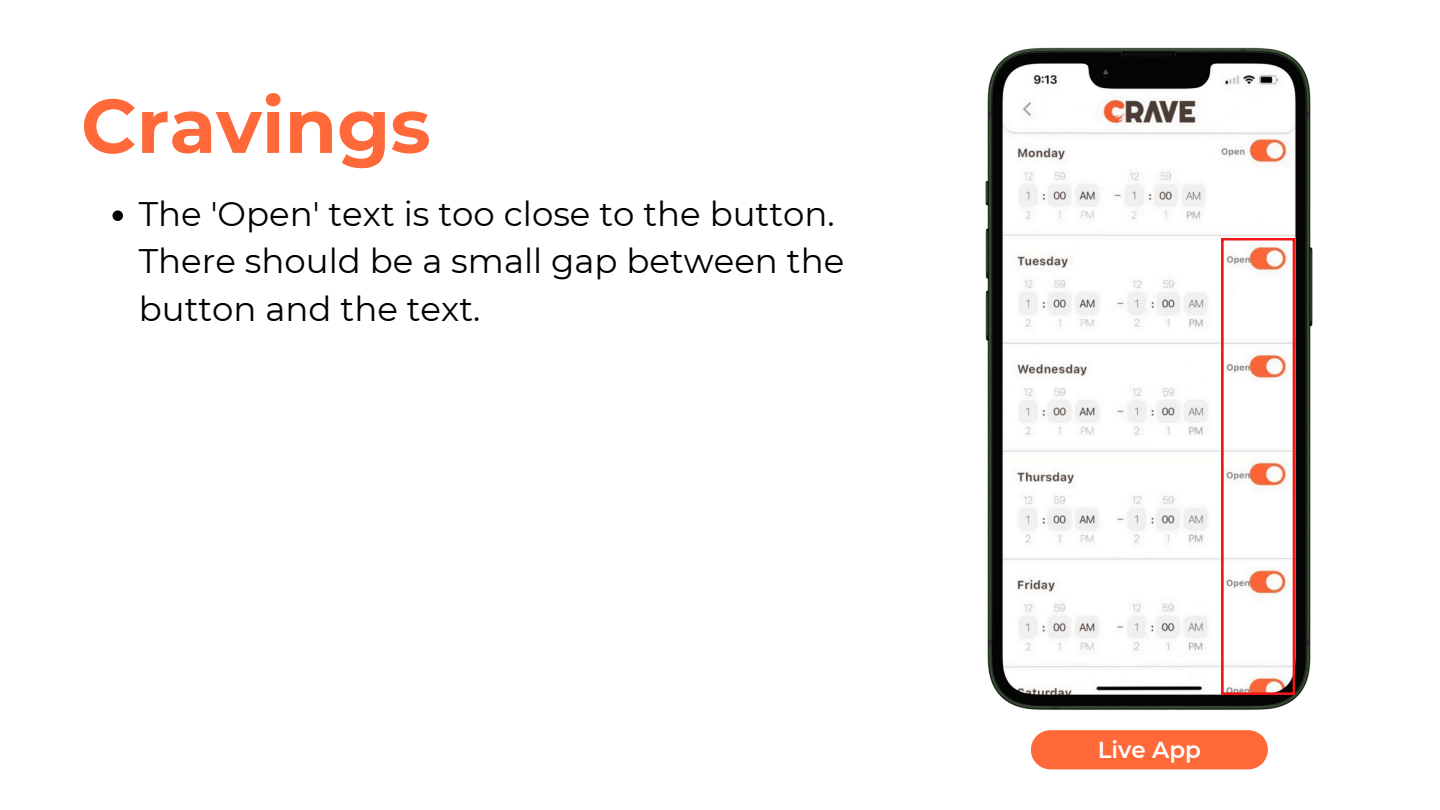
<style>
.page{position:relative;width:1440px;height:810px;background:#fff}
.page>*{position:absolute;margin:0;border:0;box-sizing:border-box;transform-origin:0 0}
.t1{font:700 76px "Montserrat";color:#ff6839}
.t2{font:34px/47.2px "Montserrat";color:#000}
.t3{font:600 23px "Montserrat";color:#fff}
</style>
<div class="page">
<img style="left:985px;top:47px;width:328px;height:663px">
<div style="left:1031px;top:730px;width:237px;height:39px;background:#ff6839"></div>
<svg style="left:112px;top:210px;width:11px;height:11px"></svg>
<svg style="left:1221px;top:238px;width:74px;height:457px"></svg>
<p class="t1" style="left:81px;top:79px;width:351px">Cravings</p>
<p class="t2" style="left:139px;top:190px;width:707px">The 'Open' text is too close to the button.<br>There should be a small gap between the button and the text.</p>
<h1 class="t3" style="left:1098px;top:735px;width:105px">Live App</h1>
</div>
